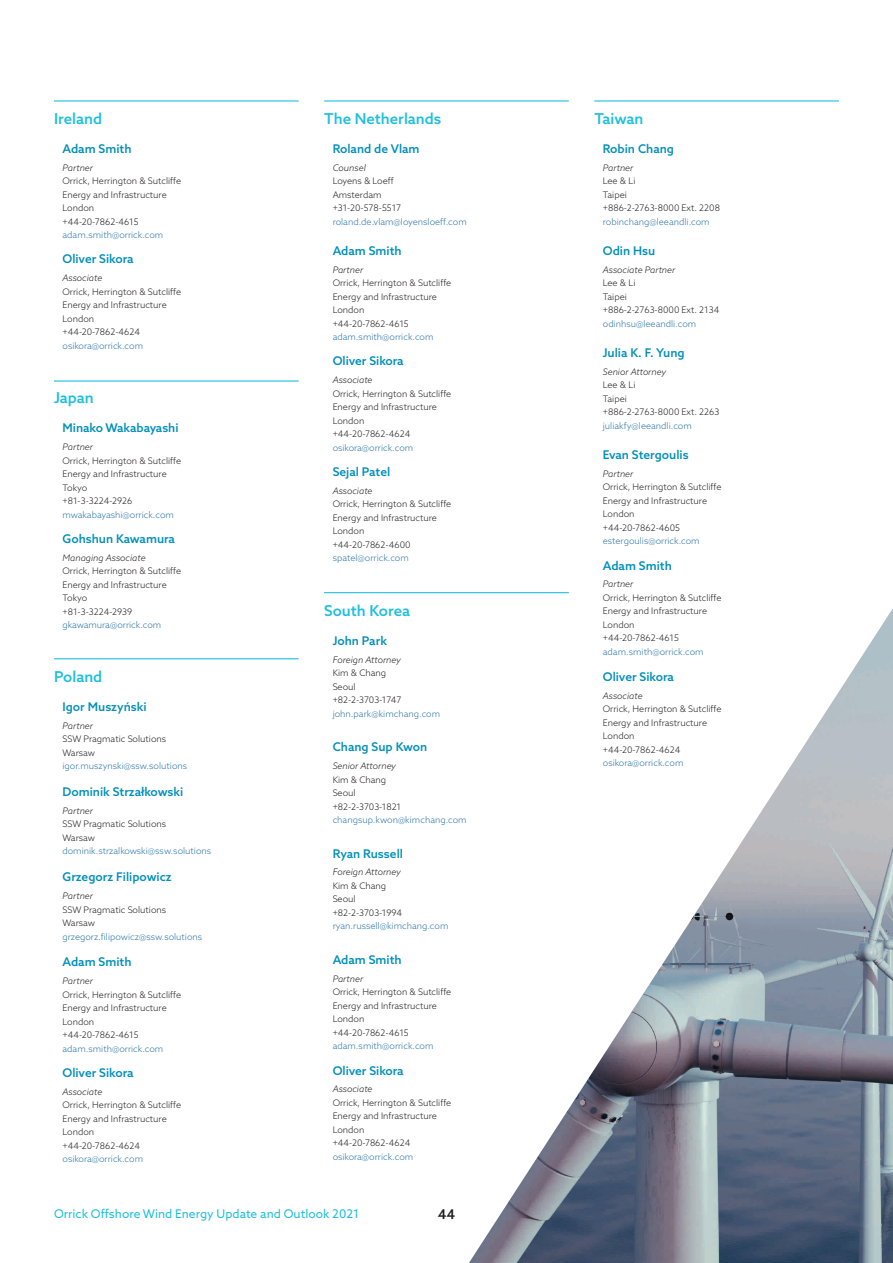
<style>
.page{position:relative;width:893px;height:1263px;background:#fff}
.page>*{position:absolute;margin:0;border:0;box-sizing:border-box;transform-origin:0 0}
.t1{font:500 15px "Azo Sans";color:#1ebfdd}
.t2{font:500 13.5px "Azo Sans";color:#231f20}
.t3{font:500 12px "Azo Sans";color:#008fb9}
.t4{font:12px "Azo Sans";color:#1ebfdd}
.t5{font:300 9px/13.5px "Azo Sans";color:#231f20}
.t6{font:300 9px/13.5px "Azo Sans";color:#2d76a8}
.s1{font-style:italic}
.s2{color:#2d76a8}
.s3{font-style:italic;color:#231f20}
.s4{color:#231f20}
</style>
<div class="page">
<hr style="left:54px;top:100px;width:245px;height:2px;background:#1ebfdd">
<hr style="left:324px;top:100px;width:245px;height:2px;background:#1ebfdd">
<hr style="left:324px;top:592px;width:245px;height:1px;background:#1ebfdd">
<hr style="left:594px;top:100px;width:245px;height:2px;background:#1ebfdd">
<hr style="left:54px;top:380px;width:245px;height:2px;background:#1ebfdd">
<hr style="left:54px;top:658px;width:245px;height:1px;background:#1ebfdd">
<img style="left:469px;top:608px;width:424px;height:655px">
<p class="t1" style="left:54px;top:109px;width:50px">Ireland</p>
<p class="t3" style="left:63px;top:141px;width:70px">Adam Smith</p>
<p class="t5" style="left:63px;top:160px;width:120px"><span class="s1">Partner<br></span>Orrick, Herrington &amp; Sutcliffe<br>Energy and Infrastructure<br>London<br>+44-20-7862-4615 <span class="s2">adam.smith@orrick.com</span></p>
<p class="t3" style="left:63px;top:251px;width:73px">Oliver Sikora</p>
<p class="t5" style="left:63px;top:271px;width:120px"><span class="s1">Associate<br></span>Orrick, Herrington &amp; Sutcliffe<br>Energy and Infrastructure<br>London<br>+44-20-7862-4624 <span class="s2">osikora@orrick.com</span></p>
<p class="t1" style="left:54px;top:388px;width:41px">Japan</p>
<p class="t3" style="left:63px;top:420px;width:118px">Minako Wakabayashi</p>
<p class="t5" style="left:63px;top:440px;width:120px"><span class="s1">Partner<br></span>Orrick, Herrington &amp; Sutcliffe<br>Energy and Infrastructure<br>Tokyo<br>+81-3-3224-2926 <span class="s2">mwakabayashi@orrick.com</span></p>
<p class="t3" style="left:63px;top:531px;width:114px">Gohshun Kawamura</p>
<p class="t5" style="left:63px;top:550px;width:120px"><span class="s1">Managing Associate<br></span>Orrick, Herrington &amp; Sutcliffe<br>Energy and Infrastructure<br>Tokyo<br>+81-3-3224-2939 <span class="s2">gkawamura@orrick.com</span></p>
<p class="t1" style="left:54px;top:667px;width:50px">Poland</p>
<p class="t3" style="left:63px;top:699px;width:86px">Igor Muszyński</p>
<p class="t6" style="left:63px;top:719px;width:126px"><span class="s3">Partner<br></span><span class="s4">SSW Pragmatic Solutions<br>Warsaw </span>igor.muszynski@ssw.solutions</p>
<p class="t3" style="left:63px;top:784px;width:122px">Dominik Strzałkowski</p>
<p class="t6" style="left:63px;top:804px;width:150px"><span class="s3">Partner<br></span><span class="s4">SSW Pragmatic Solutions<br>Warsaw </span>dominik.strzalkowski@ssw.solutions</p>
<p class="t3" style="left:63px;top:869px;width:111px">Grzegorz Filipowicz</p>
<p class="t6" style="left:63px;top:889px;width:141px"><span class="s3">Partner<br></span><span class="s4">SSW Pragmatic Solutions<br>Warsaw </span>grzegorz.filipowicz@ssw.solutions</p>
<p class="t3" style="left:63px;top:954px;width:70px">Adam Smith</p>
<p class="t5" style="left:63px;top:974px;width:120px"><span class="s1">Partner<br></span>Orrick, Herrington &amp; Sutcliffe<br>Energy and Infrastructure<br>London<br>+44-20-7862-4615 <span class="s2">adam.smith@orrick.com</span></p>
<p class="t3" style="left:63px;top:1065px;width:73px">Oliver Sikora</p>
<p class="t5" style="left:63px;top:1084px;width:120px"><span class="s1">Associate<br></span>Orrick, Herrington &amp; Sutcliffe<br>Energy and Infrastructure<br>London<br>+44-20-7862-4624 <span class="s2">osikora@orrick.com</span></p>
<p class="t1" style="left:324px;top:109px;width:119px">The Netherlands</p>
<p class="t3" style="left:333px;top:141px;width:88px">Roland de Vlam</p>
<p class="t5" style="left:333px;top:161px;width:136px"><span class="s1">Counsel<br></span>Loyens &amp; Loeff<br>Amsterdam<br>+31-20-578-5517 <span class="s2">roland.de.vlam@loyensloeff.com</span></p>
<p class="t3" style="left:333px;top:243px;width:70px">Adam Smith</p>
<p class="t5" style="left:333px;top:263px;width:120px"><span class="s1">Partner<br></span>Orrick, Herrington &amp; Sutcliffe<br>Energy and Infrastructure<br>London<br>+44-20-7862-4615 <span class="s2">adam.smith@orrick.com</span></p>
<p class="t3" style="left:333px;top:353px;width:73px">Oliver Sikora</p>
<p class="t5" style="left:333px;top:373px;width:120px"><span class="s1">Associate<br></span>Orrick, Herrington &amp; Sutcliffe<br>Energy and Infrastructure<br>London<br>+44-20-7862-4624 <span class="s2">osikora@orrick.com</span></p>
<p class="t3" style="left:333px;top:464px;width:59px">Sejal Patel</p>
<p class="t5" style="left:333px;top:484px;width:120px"><span class="s1">Associate<br></span>Orrick, Herrington &amp; Sutcliffe<br>Energy and Infrastructure<br>London<br>+44-20-7862-4600 <span class="s2">spatel@orrick.com</span></p>
<p class="t1" style="left:324px;top:601px;width:87px">South Korea</p>
<p class="t3" style="left:333px;top:633px;width:56px">John Park</p>
<p class="t5" style="left:333px;top:653px;width:109px"><span class="s1">Foreign Attorney<br></span>Kim &amp; Chang<br>Seoul<br>+82-2-3703-1747 <span class="s2">john.park@kimchang.com</span></p>
<p class="t3" style="left:333px;top:739px;width:96px">Chang Sup Kwon</p>
<p class="t5" style="left:333px;top:759px;width:136px"><span class="s1">Senior Attorney<br></span>Kim &amp; Chang<br>Seoul<br>+82-2-3703-1821 <span class="s2">changsup.kwon@kimchang.com</span></p>
<p class="t3" style="left:333px;top:845px;width:72px">Ryan Russell</p>
<p class="t5" style="left:333px;top:865px;width:117px"><span class="s1">Foreign Attorney<br></span>Kim &amp; Chang<br>Seoul<br>+82-2-3703-1994 <span class="s2">ryan.russell@kimchang.com</span></p>
<p class="t3" style="left:333px;top:952px;width:70px">Adam Smith</p>
<p class="t5" style="left:333px;top:972px;width:120px"><span class="s1">Partner<br></span>Orrick, Herrington &amp; Sutcliffe<br>Energy and Infrastructure<br>London<br>+44-20-7862-4615 <span class="s2">adam.smith@orrick.com</span></p>
<p class="t3" style="left:333px;top:1062px;width:73px">Oliver Sikora</p>
<p class="t5" style="left:333px;top:1082px;width:120px"><span class="s1">Associate<br></span>Orrick, Herrington &amp; Sutcliffe<br>Energy and Infrastructure<br>London<br>+44-20-7862-4624 <span class="s2">osikora@orrick.com</span></p>
<p class="t4" style="left:54px;top:1206px;width:307px">Orrick Offshore Wind Energy Update and Outlook 2021</p>
<p class="t2" style="left:438px;top:1206px;width:19px">44</p>
<p class="t1" style="left:594px;top:109px;width:51px">Taiwan</p>
<p class="t3" style="left:603px;top:141px;width:73px">Robin Chang</p>
<p class="t5" style="left:603px;top:160px;width:119px"><span class="s1">Partner<br></span>Lee &amp; Li<br>Taipei<br>+886-2-2763-8000 Ext. 2208 <span class="s2">robinchang@leeandli.com</span></p>
<p class="t3" style="left:603px;top:243px;width:54px">Odin Hsu</p>
<p class="t5" style="left:603px;top:263px;width:118px"><span class="s1">Associate Partner<br></span>Lee &amp; Li<br>Taipei<br>+886-2-2763-8000 Ext. 2134 <span class="s2">odinhsu@leeandli.com</span></p>
<p class="t3" style="left:603px;top:345px;width:83px">Julia K. F. Yung</p>
<p class="t5" style="left:603px;top:365px;width:118px"><span class="s1">Senior Attorney<br></span>Lee &amp; Li<br>Taipei<br>+886-2-2763-8000 Ext. 2263 <span class="s2">juliakfy@leeandli.com</span></p>
<p class="t3" style="left:603px;top:447px;width:87px">Evan Stergoulis</p>
<p class="t5" style="left:603px;top:467px;width:120px"><span class="s1">Partner<br></span>Orrick, Herrington &amp; Sutcliffe<br>Energy and Infrastructure<br>London<br>+44-20-7862-4605 <span class="s2">estergoulis@orrick.com</span></p>
<p class="t3" style="left:603px;top:557px;width:70px">Adam Smith</p>
<p class="t5" style="left:603px;top:577px;width:120px"><span class="s1">Partner<br></span>Orrick, Herrington &amp; Sutcliffe<br>Energy and Infrastructure<br>London<br>+44-20-7862-4615 <span class="s2">adam.smith@orrick.com</span></p>
<p class="t3" style="left:603px;top:669px;width:73px">Oliver Sikora</p>
<p class="t5" style="left:603px;top:688px;width:120px"><span class="s1">Associate<br></span>Orrick, Herrington &amp; Sutcliffe<br>Energy and Infrastructure<br>London<br>+44-20-7862-4624 <span class="s2">osikora@orrick.com</span></p>
</div>
